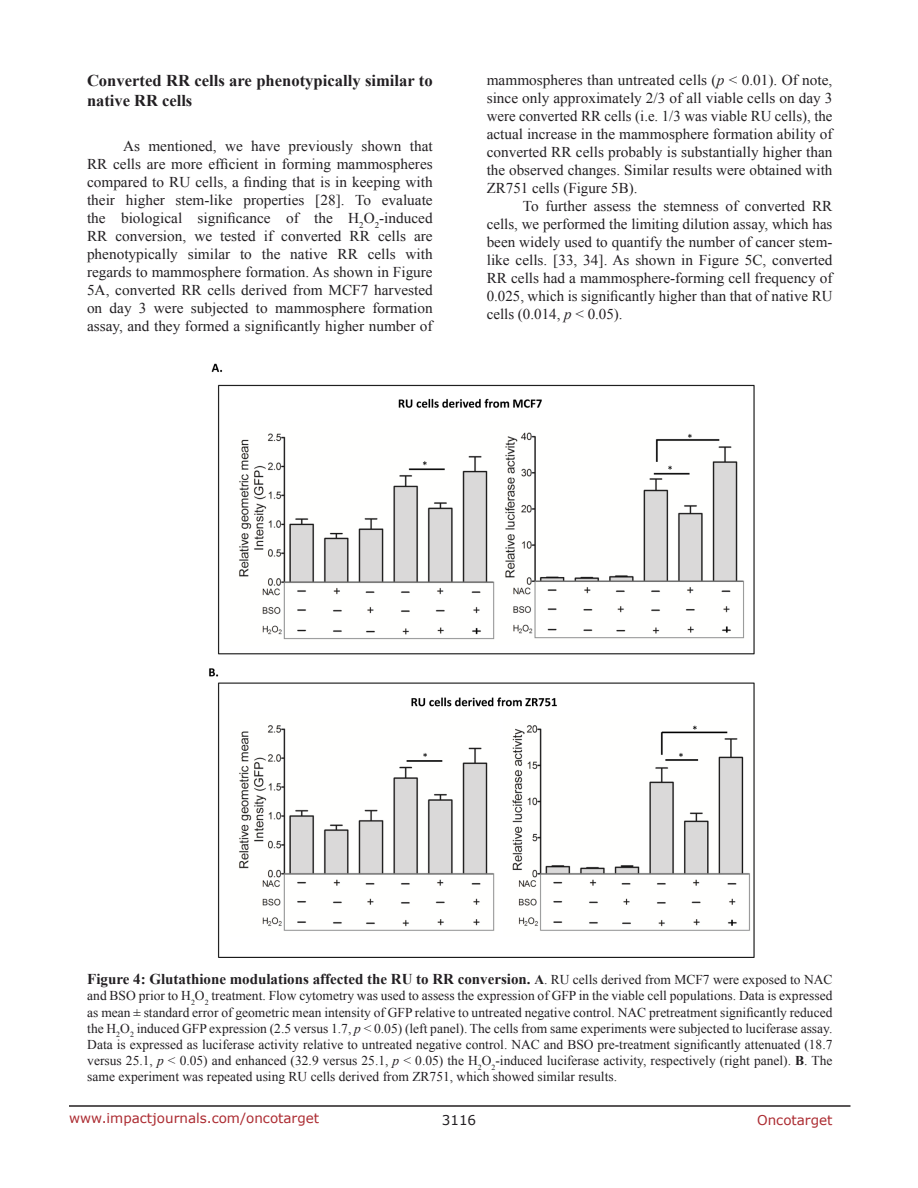
<style>
.page{position:relative;width:918px;height:1188px;background:#fff}
.page>*{position:absolute;margin:0;border:0;box-sizing:border-box;transform-origin:0 0}
.SubHeading{font:700 16.5px/19.8px "Times New Roman";color:#221f22}
.BodyText{font:15px/18px "Times New Roman";color:#221f22;text-align:justify}
.FigureText{font:700 15px "Times New Roman";color:#221f22}
.FigureText-2{font:13.5px/16.2px "Times New Roman";color:#221f22;text-align:justify}
.t1{font:13.5px "Verdana";color:#ac2b31}
.t2{font:13.5px "Verdana";color:#221f22}
.s1{font-style:italic}
.s2{font-size:13.5px}
.s3{font-weight:400;font-size:13.5px}
.s4{font-weight:700}
</style>
<div class="page">
<hr style="left:69px;top:1105px;width:781px;height:2px;background:#231f20">
<img style="left:209px;top:363px;width:546px;height:595px">
<p class="SubHeading" style="left:87px;top:70px;width:347px">Converted RR cells are phenotypically similar to native RR cells</p>
<p class="BodyText" style="left:87px;top:137px;width:347px;text-indent:36px">As mentioned, we have previously shown that RR cells are more efficient in forming mammospheres compared to RU cells, a finding that is in keeping with their higher stem-like properties [28]. To evaluate the biological significance of the H<sub>2</sub>O<sub>2</sub>-induced RR conversion, we tested if converted RR cells are phenotypically similar to the native RR cells with regards to mammosphere formation. As shown in Figure 5A, converted RR cells derived from MCF7 harvested on day 3 were subjected to mammosphere formation assay, and they formed a significantly higher number of</p>
<p class="BodyText" style="left:487px;top:71px;width:347px">mammospheres than untreated cells (<span class="s1">p</span> &lt; 0.01). Of note, since only approximately 2/3 of all viable cells on day 3 were converted RR cells (i.e. 1/3 was viable RU cells), the actual increase in the mammosphere formation ability of converted RR cells probably is substantially higher than the observed changes. Similar results were obtained with ZR751 cells (Figure 5B).</p>
<p class="BodyText" style="left:487px;top:197px;width:347px;text-indent:36px">To further assess the stemness of converted RR cells, we performed the limiting dilution assay, which has been widely used to quantify the number of cancer stem&shy;like cells. [33, 34]. As shown in Figure 5C, converted RR cells had a mammosphere-forming cell frequency of 0.025, which is significantly higher than that of native RU cells (0.014, <span class="s1">p</span> &lt; 0.05).</p>
<p class="FigureText" style="left:87px;top:969px;width:747px">Figure 4: Glutathione modulations affected the RU to RR conversion. <span class="s2">A</span><span class="s3">. RU cells derived from MCF7 were exposed to NAC</span></p>
<p class="FigureText-2" style="left:87px;top:988px;width:747px">and BSO prior to H<sub>2</sub>O<sub>2</sub> treatment. Flow cytometry was used to assess the expression of GFP in the viable cell populations. Data is expressed as mean ± standard error of geometric mean intensity of GFP relative to untreated negative control. NAC pretreatment significantly reduced the H<sub>2</sub>O<sub>2</sub> induced GFP expression (2.5 versus 1.7, <span class="s1">p</span> &lt; 0.05) (left panel). The cells from same experiments were subjected to luciferase assay.<br>Data is expressed as luciferase activity relative to untreated negative control. NAC and BSO pre-treatment significantly attenuated (18.7 versus 25.1, <span class="s1">p</span> &lt; 0.05) and enhanced (32.9 versus 25.1, <span class="s1">p</span> &lt; 0.05) the H<sub>2</sub>O<sub>2</sub>-induced luciferase activity, respectively (right panel). <span class="s4">B</span>. The same experiment was repeated using RU cells derived from ZR751, which showed similar results.</p>
<p class="t1" style="left:69px;top:1109px;width:252px">www.impactjournals.com/oncotarget</p>
<p class="t2" style="left:442px;top:1111px;width:36px">3116</p>
<p class="t1" style="left:757px;top:1111px;width:77px">Oncotarget</p>
</div>
